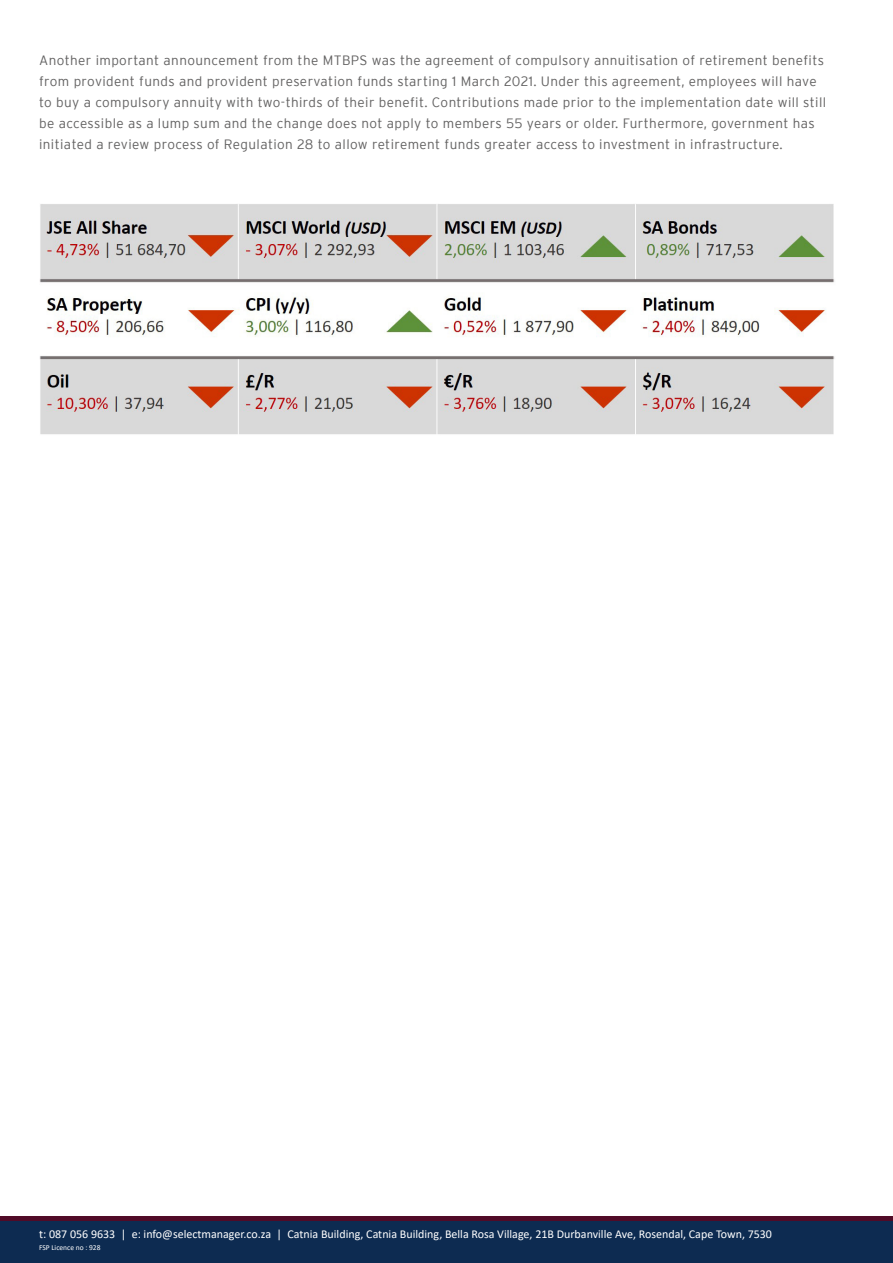
<style>
.page{position:relative;width:893px;height:1263px;background:#fff}
.page>*{position:absolute;margin:0;border:0;box-sizing:border-box;transform-origin:0 0}
.t1{font:300 13.5px/21px "Interstate";letter-spacing:.03em;color:#626161}
.t2{font:12px "Calibri";color:#fff}
.t3{font:7.5px "Calibri";color:#fff}
</style>
<div class="page">
<div style="left:0;top:1221px;width:893px;height:42px;background:#0d2b51"></div>
<hr style="left:0;top:1217px;width:893px;height:4px;background:#510b27">
<img style="left:39px;top:204px;width:796px;height:230px">
<p class="t1" style="left:39px;top:49px;width:789px">Another important announcement from the MTBPS was the agreement of compulsory annuitisation of retirement benefits from provident funds and provident preservation funds starting 1 March 2021. Under this agreement, employees will have to buy a compulsory annuity with two-thirds of their benefit. Contributions made prior to the implementation date will still be accessible as a lump sum and the change does not apply to members 55 years or older. Furthermore, government has initiated a review process of Regulation 28 to allow retirement funds greater access to investment in infrastructure.</p>
<p class="t2" style="left:39px;top:1226px;width:734px">t: 087 056 9633 | e: info@selectmanager.co.za | Catnia Building, Catnia Building, Bella Rosa Village, 21B Durbanville Ave, Rosendal, Cape Town, 7530</p>
<p class="t3" style="left:39px;top:1242px;width:63px">FSP Licence no : 928</p>
</div>
